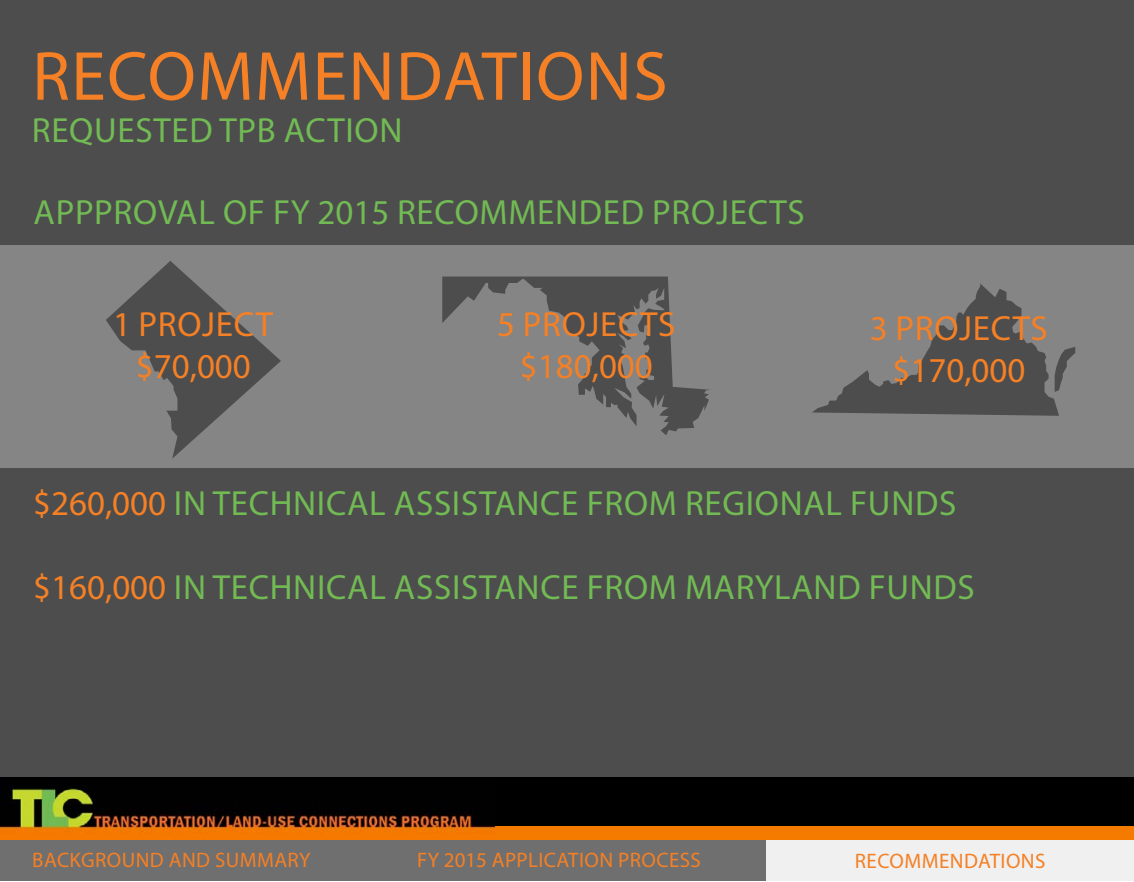
<style>
.page{position:relative;width:1134px;height:882px;background:#fff}
.page>*{position:absolute;margin:0;border:0;box-sizing:border-box;transform-origin:0 0}
.t1{font:70px "Myriad Pro";letter-spacing:.02em;color:#f58025}
.t2{font:35px "Myriad Pro";letter-spacing:.02em;color:#72ba54}
.t3{font:35px/42px "Myriad Pro";letter-spacing:.02em;color:#f58025;text-align:center}
.t4{font:21px "Myriad Pro";letter-spacing:.02em;color:#f58025}
.s1{color:#f58025}
</style>
<div class="page">
<div style="left:0;top:0;width:1134px;height:881px;background:#4d4d4d"></div>
<div style="left:0;top:840px;width:1134px;height:42px;background:#6f6f6f"></div>
<div style="left:239px;top:777px;width:895px;height:63px;background:#000"></div>
<div style="left:485px;top:826px;width:649px;height:14px;background:#f57b00"></div>
<div style="left:766px;top:840px;width:368px;height:42px;background:#f0f0f0"></div>
<img style="left:0;top:777px;width:495px;height:63px">
<div style="left:0;top:245px;width:1134px;height:222px;background:#858585"></div>
<svg style="left:812px;top:284px;width:263px;height:132px"></svg>
<svg style="left:106px;top:261px;width:175px;height:198px"></svg>
<svg style="left:442px;top:277px;width:268px;height:158px"></svg>
<h1 class="t1" style="left:32px;top:33px;width:637px">RECOMMENDATIONS</h1>
<p class="t2" style="left:32px;top:108px;width:372px">REQUESTED TPB ACTION</p>
<p class="t2" style="left:34px;top:191px;width:21px">APPP</p>
<p class="t2" style="left:114px;top:191px;width:38px">ROVALOFF</p>
<p class="t2" style="left:291px;top:191px;width:515px">Y 2015 RECOMMENDED PROJECTS</p>
<p class="t3" style="left:113px;top:303px;width:141px">1 PROJECT $70,000</p>
<p class="t3" style="left:497px;top:303px;width:180px">5 PROJECTS $180,000</p>
<p class="t3" style="left:870px;top:307px;width:180px">3 PROJECTS $170,000</p>
<p class="t2" style="left:33px;top:482px;width:611px"><span class="s1">$260,000</span> IN TECHNICAL ASSISTANCE FROMRE</p>
<p class="t2" style="left:723px;top:482px;width:168px">GIONAL FUNDS</p>
<p class="t2" style="left:33px;top:566px;width:759px"><span class="s1">$160,000</span> IN TECHNICAL ASSISTANCE FROM MARYLAND</p>
<p class="t2" style="left:869px;top:566px;width:63px">FUNDS</p>
<p class="t4" style="left:32px;top:847px;width:280px">BACKGROUND AND SUMMARY</p>
<p class="t4" style="left:417px;top:847px;width:285px">FY 2015 APPLICATION PROCESS</p>
<p class="t4" style="left:855px;top:848px;width:27px">RECOMM</p>
<p class="t4" style="left:939px;top:848px;width:25px">ENDA</p>
<p class="t4" style="left:990px;top:848px;width:57px">TIONS</p>
</div>
